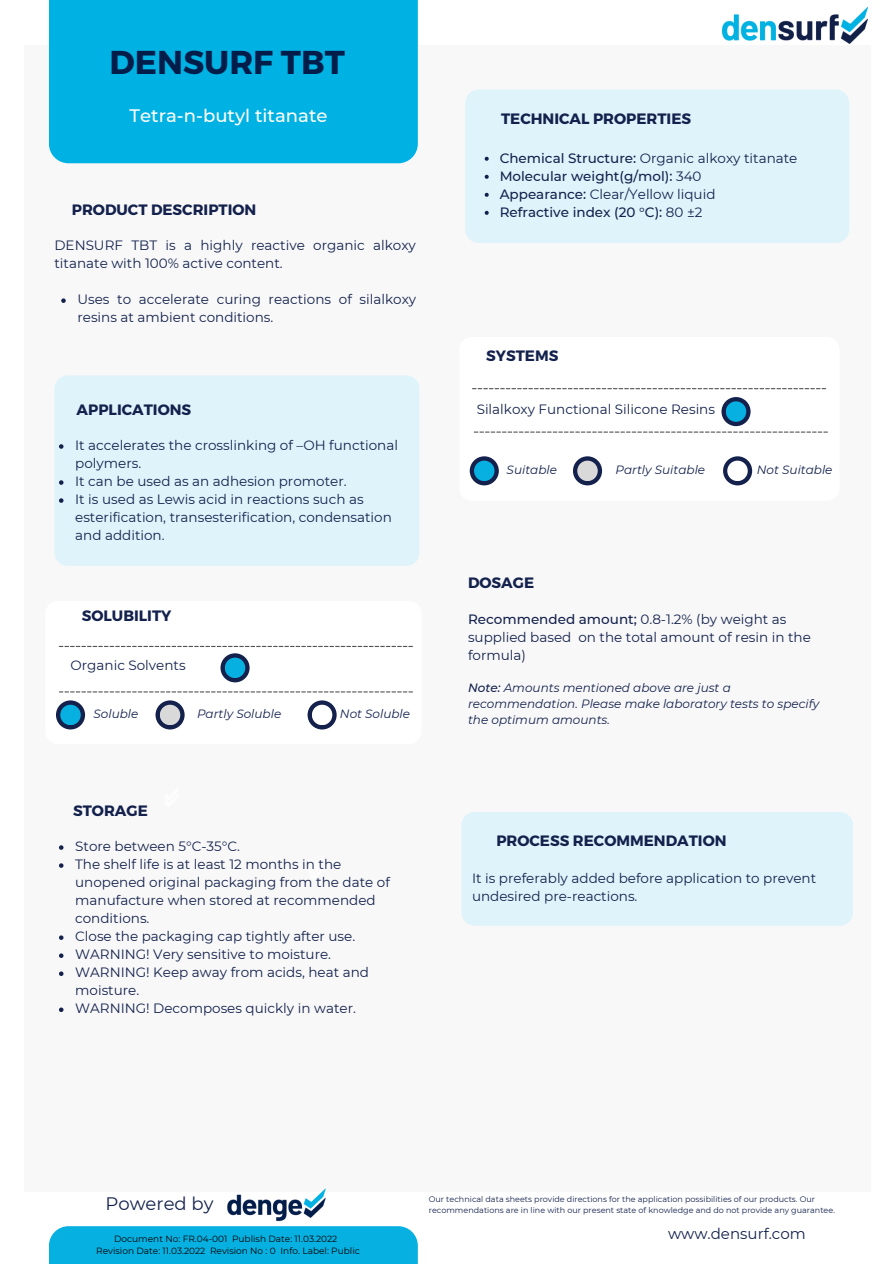
<style>
.page{position:relative;width:894px;height:1264px;background:#fff}
.page>*{position:absolute;margin:0;border:0;box-sizing:border-box;transform-origin:0 0}
.t1{font:700 33px "Montserrat";color:#021d49}
.t2{font:500 18px "Montserrat";color:#fff}
.t3{font:18px "Montserrat";color:#13214c}
.t4{font:700 15px "Montserrat";color:#13214c}
.t5{font:15px "Montserrat";color:#13214c}
.t6{font:13.5px/18px "Montserrat";color:#13214c}
.t7{font:500 13.5px "Montserrat";color:#13214c}
.t8{font:italic 12px/16px "Montserrat";color:#13214c}
.t9{font:9px "Montserrat";color:#000}
.t10{font:8.1px/10.6px "Montserrat";color:#13214c}
.s1{font-weight:500}
.s2{font-weight:400}
</style>
<div class="page">
<div style="left:24px;top:45px;width:846px;height:1145px;background:#f8f8f8"></div>
<img style="left:227px;top:1188px;width:99px;height:34px">
<div style="left:49px;top:0;width:368px;height:163px;background:#00b2e3"></div>
<div style="left:49px;top:1226px;width:368px;height:37px;background:#06b0e1"></div>
<div style="left:54px;top:375px;width:365px;height:191px;background:#def3fa;border-radius:13px"></div>
<img style="left:722px;top:7px;width:145px;height:36px">
<div style="left:465px;top:89px;width:384px;height:154px;background:#def3fa;border-radius:14px"></div>
<div style="left:45px;top:600px;width:376px;height:144px;background:#fff;border-radius:13px"></div>
<svg style="left:59px;top:646px;width:354px;height:1px"></svg>
<svg style="left:59px;top:691px;width:354px;height:1px"></svg>
<div style="left:461px;top:811px;width:391px;height:114px;background:#def3fa;border-radius:13px"></div>
<svg style="left:307px;top:700px;width:29px;height:29px"></svg>
<div style="left:312px;top:704px;width:20px;height:21px;background:#fff;border-radius:50%"></div>
<div style="left:56px;top:700px;width:29px;height:29px;background:#13214c;border-radius:50%"></div>
<div style="left:60px;top:704px;width:21px;height:21px;background:#06b0e1;border-radius:50%"></div>
<svg style="left:155px;top:700px;width:29px;height:29px"></svg>
<div style="left:160px;top:704px;width:20px;height:21px;background:#d9d9d9;border-radius:50%"></div>
<svg style="left:220px;top:653px;width:29px;height:29px"></svg>
<div style="left:225px;top:657px;width:20px;height:21px;background:#06b0e1;border-radius:50%"></div>
<svg style="left:61px;top:298px;width:5px;height:5px"></svg>
<svg style="left:59px;top:444px;width:4px;height:5px"></svg>
<svg style="left:59px;top:480px;width:4px;height:5px"></svg>
<svg style="left:59px;top:498px;width:4px;height:5px"></svg>
<svg style="left:59px;top:845px;width:4px;height:4px"></svg>
<svg style="left:59px;top:863px;width:4px;height:4px"></svg>
<svg style="left:59px;top:935px;width:4px;height:4px"></svg>
<svg style="left:59px;top:953px;width:4px;height:4px"></svg>
<svg style="left:59px;top:971px;width:4px;height:5px"></svg>
<svg style="left:59px;top:1007px;width:4px;height:5px"></svg>
<svg style="left:484px;top:157px;width:4px;height:4px"></svg>
<svg style="left:484px;top:175px;width:4px;height:4px"></svg>
<svg style="left:484px;top:193px;width:4px;height:4px"></svg>
<svg style="left:484px;top:211px;width:4px;height:4px"></svg>
<div style="left:459px;top:337px;width:380px;height:163px;background:#fff;border-radius:13px"></div>
<svg style="left:472px;top:388px;width:353px;height:1px"></svg>
<svg style="left:474px;top:431px;width:353px;height:1px"></svg>
<svg style="left:722px;top:456px;width:30px;height:29px"></svg>
<div style="left:727px;top:460px;width:20px;height:21px;background:#fff;border-radius:50%"></div>
<svg style="left:469px;top:456px;width:29px;height:29px"></svg>
<div style="left:474px;top:460px;width:20px;height:21px;background:#06b0e1;border-radius:50%"></div>
<svg style="left:572px;top:456px;width:30px;height:29px"></svg>
<div style="left:577px;top:460px;width:20px;height:21px;background:#d9d9d9;border-radius:50%"></div>
<div style="left:721px;top:397px;width:29px;height:29px;background:#13214c;border-radius:50%"></div>
<div style="left:725px;top:401px;width:21px;height:21px;background:#06b0e1;border-radius:50%"></div>
<p class="t1" style="left:109px;top:40px;width:237px">DENSURF TBT</p>
<p class="t2" style="left:130px;top:104px;width:199px">Tetra-n-butyl titanate</p>
<p class="t4" style="left:72px;top:200px;width:186px">PRODUCT DESCRIPTION</p>
<p class="t6" style="left:54px;top:236px;width:363px">DENSURF TBT is a highly reactive organic alkoxy titanate with 100% active content.</p>
<p class="t6" style="left:77px;top:290px;width:340px">Uses to accelerate curi ng reactions of si lalkoxy resi ns at ambient conditions.</p>
<p class="t4" style="left:77px;top:400px;width:116px">APPLICATIONS</p>
<p class="t6" style="left:75px;top:436px;width:324px">It accelerates the crossli nki ng of –OH functional polymers.</p>
<p class="t6" style="left:75px;top:472px;width:273px">It can be used as an adhesion promoter.</p>
<p class="t6" style="left:75px;top:490px;width:318px">It is used as Lewis acid i n reactions such as esterification, transesterification, condensation and addition.</p>
<p class="t4" style="left:82px;top:606px;width:91px">SOLUBILITY</p>
<p class="t6" style="left:70px;top:656px;width:117px">Organic Solvents</p>
<p class="t8" style="left:94px;top:705px;width:46px">Soluble</p>
<p class="t8" style="left:197px;top:705px;width:86px">Partly Soluble</p>
<p class="t8" style="left:340px;top:705px;width:72px">Not Soluble</p>
<p class="t4" style="left:73px;top:801px;width:76px">STORAGE</p>
<p class="t6" style="left:75px;top:837px;width:166px">Store between 5°C-35°C.</p>
<p class="t6" style="left:75px;top:855px;width:316px">The shelf life is at least 12 months i n the unopened origi nal packagi ng from the date of manufacture when stored at recommended conditions.</p>
<p class="t6" style="left:75px;top:927px;width:281px">Close the packagi ng cap tightly after use.</p>
<p class="t6" style="left:75px;top:945px;width:257px">WARNING! Very sensitive to moisture.</p>
<p class="t6" style="left:75px;top:963px;width:295px">WARNING! Keep away from acids, heat and moisture.</p>
<p class="t6" style="left:75px;top:999px;width:282px">WARNING! Decomposes quickly i n water.</p>
<p class="t4" style="left:501px;top:109px;width:191px">TECHNICAL PROPERTIES</p>
<p class="t6" style="left:499px;top:149px;width:299px"><span class="s1">Chemical Structure:</span> Organic alkoxy titanate</p>
<p class="t7" style="left:499px;top:168px;width:203px">Molecular weight(g/mol): <span class="s2">340</span></p>
<p class="t6" style="left:499px;top:185px;width:217px"><span class="s1">Appearance:</span> Clear/Yellow liquid</p>
<p class="t7" style="left:499px;top:204px;width:204px">Refractive i ndex (20 °C): <span class="s2">80 ±2</span></p>
<p class="t4" style="left:486px;top:346px;width:74px">SYSTEMS</p>
<p class="t6" style="left:476px;top:400px;width:240px">Si lalkoxy Functional Si licone Resi ns</p>
<p class="t8" style="left:506px;top:461px;width:52px">Suitable</p>
<p class="t8" style="left:615px;top:461px;width:91px">Partly Suitable</p>
<p class="t8" style="left:756px;top:461px;width:77px">Not Suitable</p>
<p class="t4" style="left:468px;top:573px;width:68px">DOSAGE</p>
<p class="t6" style="left:468px;top:609px;width:344px"><span class="s1">Recommended amount;</span> 0.8-1.2% (by weight as supplied based on the total amount of resi n i n the formula)</p>
<p class="t8" style="left:468px;top:679px;width:353px"><span class="s1">Note:</span> Amounts mentioned above are just a recommendation. Please make laboratory tests to specify the optimum amounts.</p>
<p class="t4" style="left:496px;top:831px;width:232px">PROCESS RECOMMENDATION</p>
<p class="t6" style="left:472px;top:869px;width:345px">It is preferably added before application to prevent undesi red pre-reactions.</p>
<p class="t3" style="left:105px;top:1192px;width:109px">Powered by</p>
<p class="t9" style="left:114px;top:1233px;width:225px">Document No: FR.04-001 Publish Date: 11.03.2022</p>
<p class="t9" style="left:96px;top:1245px;width:265px">Revision Date: 11.03.2022 Revision No : 0 Info. Label: Public</p>
<p class="t10" style="left:428px;top:1193px;width:407px">Our technical data sheets provide di rections for the application possi bi lities of our products. Our recommendations are i n li ne with our present state of knowledge and do not provide any guarantee.</p>
<p class="t5" style="left:667px;top:1224px;width:139px">www.densurf.com</p>
</div>
